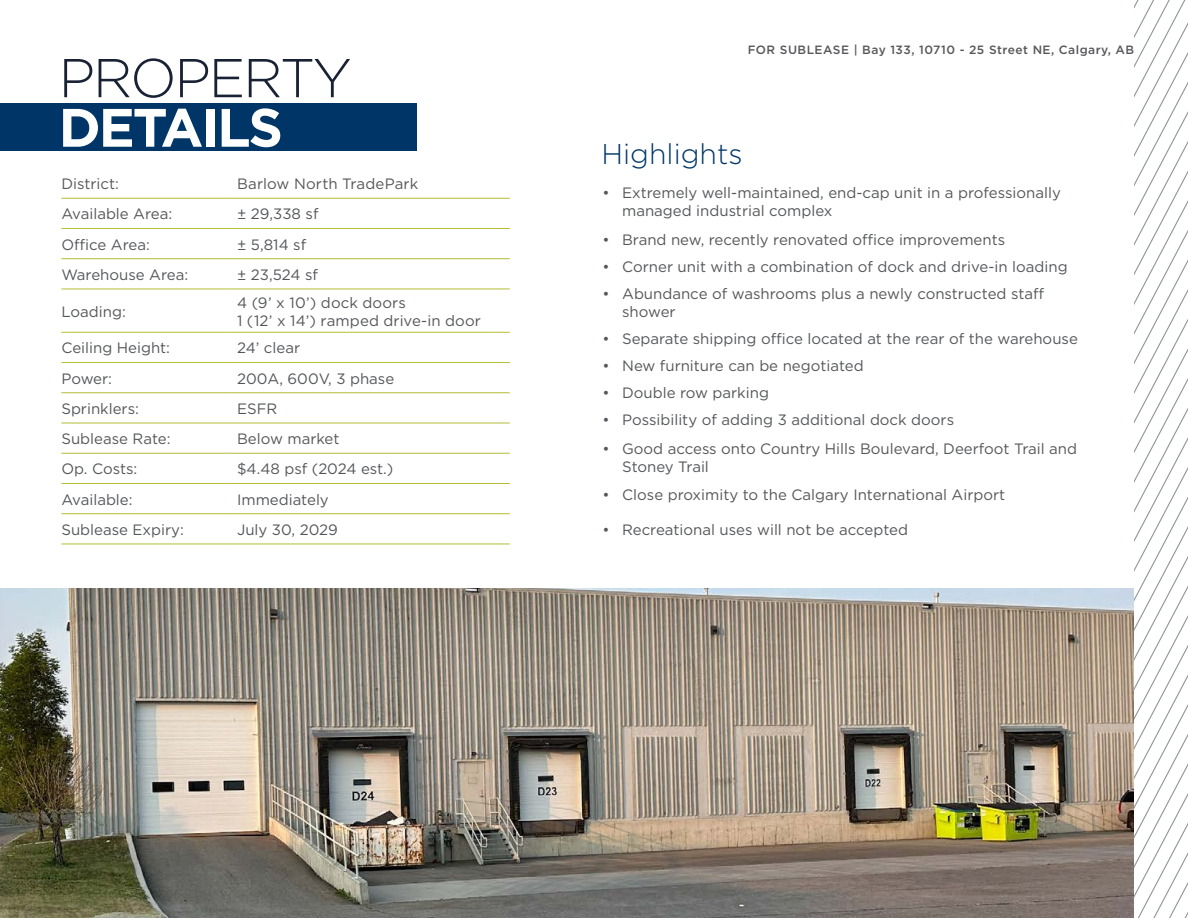
<style>
.page{position:relative;width:1188px;height:918px;background:#fff}
.page>*{position:absolute;margin:0;border:0;box-sizing:border-box;transform-origin:0 0}
.t1{font:300 54.6px "Gotham";letter-spacing:-.04em;color:#192234}
.t2{font:700 54px "Gotham";letter-spacing:-.04em;color:#fff}
.t3{font:300 28.5px "Gotham";color:#003667}
.Table_text_-_small{font:15px/18px "Gotham";color:#54575a}
.Spec_Title{font:15px "Gotham";color:#54575a}
.t4{font:500 12px "Gotham";letter-spacing:.04em;color:#55575a}
</style>
<div class="page">
<div style="left:0;top:104px;width:417px;height:47px;background:#003667"></div>
<hr style="left:61px;top:198px;width:170px;height:1px;background:#b3bd35">
<hr style="left:231px;top:198px;width:279px;height:1px;background:#b3bd35">
<hr style="left:61px;top:228px;width:170px;height:1px;background:#b3bd35">
<hr style="left:231px;top:228px;width:279px;height:1px;background:#b3bd35">
<hr style="left:61px;top:258px;width:170px;height:1px;background:#b3bd35">
<hr style="left:231px;top:258px;width:279px;height:1px;background:#b3bd35">
<hr style="left:61px;top:289px;width:170px;height:1px;background:#b3bd35">
<hr style="left:231px;top:289px;width:279px;height:1px;background:#b3bd35">
<hr style="left:61px;top:332px;width:170px;height:1px;background:#b3bd35">
<hr style="left:231px;top:332px;width:279px;height:1px;background:#b3bd35">
<hr style="left:61px;top:362px;width:170px;height:1px;background:#b3bd35">
<hr style="left:231px;top:362px;width:279px;height:1px;background:#b3bd35">
<hr style="left:61px;top:392px;width:170px;height:1px;background:#b3bd35">
<hr style="left:231px;top:392px;width:279px;height:1px;background:#b3bd35">
<hr style="left:61px;top:423px;width:170px;height:1px;background:#b3bd35">
<hr style="left:231px;top:423px;width:279px;height:1px;background:#b3bd35">
<hr style="left:61px;top:453px;width:170px;height:1px;background:#b3bd35">
<hr style="left:231px;top:453px;width:279px;height:1px;background:#b3bd35">
<hr style="left:61px;top:483px;width:170px;height:1px;background:#b3bd35">
<hr style="left:231px;top:483px;width:279px;height:1px;background:#b3bd35">
<hr style="left:61px;top:513px;width:170px;height:1px;background:#b3bd35">
<hr style="left:231px;top:513px;width:279px;height:1px;background:#b3bd35">
<hr style="left:61px;top:544px;width:170px;height:1px;background:#b3bd35">
<hr style="left:231px;top:544px;width:279px;height:1px;background:#b3bd35">
<svg style="left:1134px;top:0;width:54px;height:918px"></svg>
<img style="left:0;top:589px;width:1134px;height:329px">
<p class="t1" style="left:59px;top:43px;width:295px">PROPERTY</p>
<p class="t2" style="left:59px;top:92px;width:226px">DETAILS</p>
<p class="Spec_Title" style="left:61px;top:174px;width:59px">District:</p>
<p class="Table_text_-_small" style="left:237px;top:174px;width:183px">Barlow North TradePark</p>
<p class="Spec_Title" style="left:61px;top:204px;width:112px">Available Area:</p>
<p class="Table_text_-_small" style="left:237px;top:205px;width:83px">± 29,338 sf</p>
<p class="Spec_Title" style="left:61px;top:235px;width:90px">Office Area:</p>
<p class="Table_text_-_small" style="left:237px;top:235px;width:71px">± 5,814 sf</p>
<p class="Spec_Title" style="left:61px;top:265px;width:128px">Warehouse Area:</p>
<p class="Table_text_-_small" style="left:237px;top:265px;width:82px">± 23,524 sf</p>
<p class="Spec_Title" style="left:61px;top:302px;width:66px">Loading:</p>
<p class="Table_text_-_small" style="left:237px;top:293px;width:170px">4 (9’ x 10’) dock doors</p>
<p class="Table_text_-_small" style="left:237px;top:311px;width:245px">1 (12’ x 14’) ramped drive-in door</p>
<p class="Spec_Title" style="left:61px;top:338px;width:110px">Ceiling Height:</p>
<p class="Spec_Title" style="left:237px;top:338px;width:64px">24’ clear</p>
<p class="Spec_Title" style="left:61px;top:369px;width:52px">Power:</p>
<p class="Spec_Title" style="left:237px;top:369px;width:159px">200A, 600V, 3 phase</p>
<p class="Spec_Title" style="left:61px;top:399px;width:79px">Sprinklers:</p>
<p class="Spec_Title" style="left:237px;top:399px;width:42px">ESFR</p>
<p class="Spec_Title" style="left:61px;top:429px;width:111px">Sublease Rate:</p>
<p class="Spec_Title" style="left:237px;top:429px;width:104px">Below market</p>
<p class="Spec_Title" style="left:61px;top:459px;width:78px">Op. Costs:</p>
<p class="Spec_Title" style="left:237px;top:459px;width:158px">$4.48 psf (2024 est.)</p>
<p class="Spec_Title" style="left:61px;top:490px;width:73px">Available:</p>
<p class="Spec_Title" style="left:237px;top:490px;width:93px">Immediately</p>
<p class="Spec_Title" style="left:61px;top:520px;width:124px">Sublease Expiry:</p>
<p class="Spec_Title" style="left:237px;top:520px;width:102px">July 30, 2029</p>
<p class="t4" style="left:748px;top:42px;width:388px">FOR SUBLEASE | Bay 133, 10710 - 25 Street NE, Calgary, AB</p>
<p class="t3" style="left:602px;top:136px;width:143px">Highlights</p>
<p class="Table_text_-_small" style="left:622px;top:183px;width:440px;text-indent:-20px">• Extremely well-maintained, end-cap unit in a professionally managed industrial complex</p>
<p class="Table_text_-_small" style="left:603px;top:230px;width:404px">• Brand new, recently renovated office improvements</p>
<p class="Table_text_-_small" style="left:603px;top:257px;width:466px">• Corner unit with a combination of dock and drive-in loading</p>
<p class="Table_text_-_small" style="left:622px;top:284px;width:423px;text-indent:-20px">• Abundance of washrooms plus a newly constructed staff shower</p>
<p class="Table_text_-_small" style="left:603px;top:329px;width:477px">• Separate shipping office located at the rear of the warehouse</p>
<p class="Table_text_-_small" style="left:603px;top:356px;width:263px">• New furniture can be negotiated</p>
<p class="Table_text_-_small" style="left:603px;top:383px;width:168px">• Double row parking</p>
<p class="Table_text_-_small" style="left:603px;top:410px;width:353px">• Possibility of adding 3 additional dock doors</p>
<p class="Table_text_-_small" style="left:622px;top:439px;width:457px;text-indent:-20px">• Good access onto Country Hills Boulevard, Deerfoot Trail and<br>Stoney Trail</p>
<p class="Table_text_-_small" style="left:603px;top:486px;width:404px">• Close proximity to the Calgary International Airport</p>
<p class="Table_text_-_small" style="left:603px;top:520px;width:307px">• Recreational uses will not be accepted</p>
</div>
